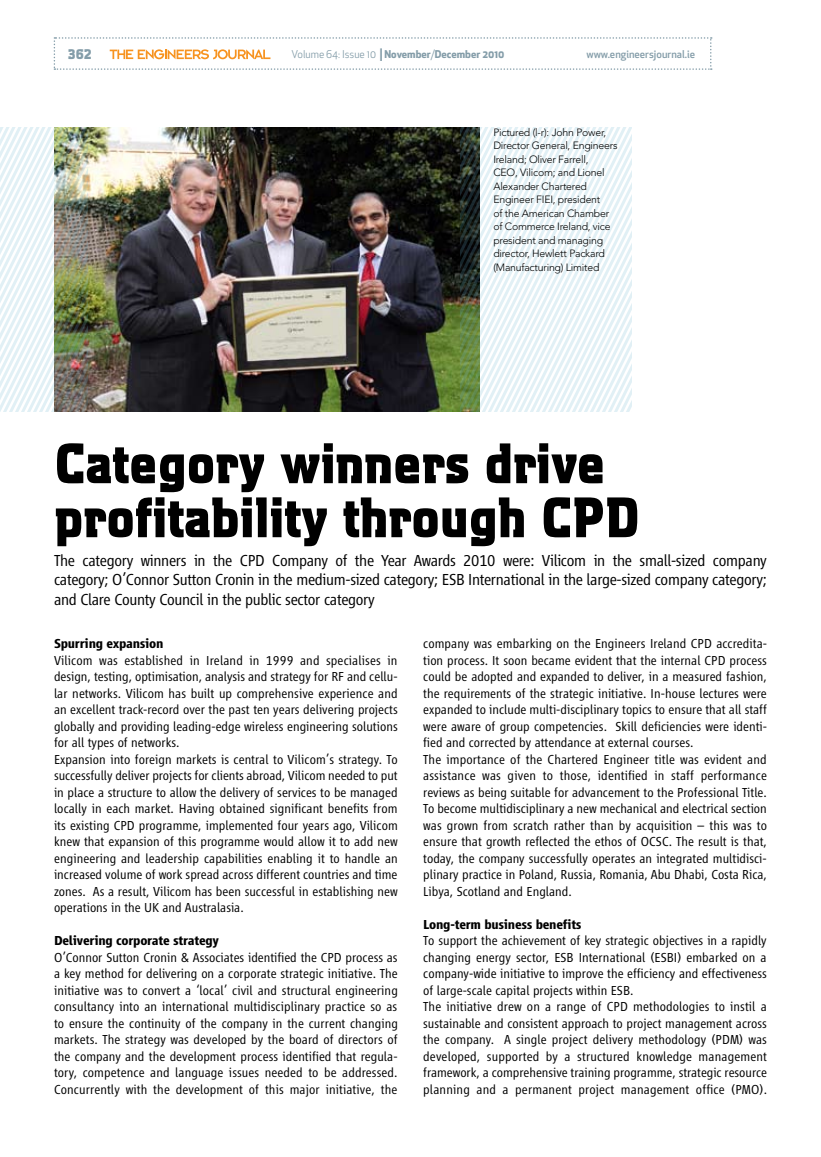
<style>
.page{position:relative;width:821px;height:1157px;background:#fff}
.page>*{position:absolute;margin:0;border:0;box-sizing:border-box;transform-origin:0 0}
.t1{font:54px/54px "Cg Aquarius No 8";letter-spacing:-.02em;color:#000}
.t2{font:300 16.5px/19.5px "Vialog LT";letter-spacing:-.02em;color:#000;text-align:justify}
.t3{font:300 13.5px/16.5px "Vialog LT";color:#000}
.t4{font:700 13.5px "Vialog LT";letter-spacing:-.02em;color:#000}
.t5{font:13.5px "Cg Aquarius No 8";color:#849da9}
.t6{font:300 10.5px/13.5px "Avenir";letter-spacing:-.02em;color:#000}
.t7{font:700 10.5px "Apex New";color:#849da9}
.t8{font:500 10.5px "Apex New";color:#849da9}
.s1{font-weight:400}
.s2{font-size:16.8px}
</style>
<div class="page">
<svg style="left:54px;top:37px;width:657px;height:33px"></svg>
<img style="left:88px;top:128px;width:373px;height:283px">
<img style="left:0;top:128px;width:88px;height:283px">
<svg style="left:461px;top:128px;width:171px;height:283px"></svg>
<p class="t5" style="left:68px;top:47px;width:25px">362</p>
<p class="t7" style="left:291px;top:46px;width:214px"><span class="s1">Volume 64: Issue 10</span> <span class="s2">I</span> November<span class="s1">/</span>December 2010</p>
<p class="t8" style="left:586px;top:47px;width:110px">www.engineersjournal.ie</p>
<p class="t6" style="left:493px;top:125px;width:126px">Pictured (l-r): John Power,<br>Director General, Engineers<br>Ireland; Oliver Farrell,<br>CEO, Vilicom; and Lionel<br>Alexander Chartered<br>Engineer FIEI, president<br>of the American Chamber of Commerce Ireland, vice president and managing director, Hewlett Packard (Manufacturing) Limited</p>
<h1 class="t1" style="left:54px;top:437px;width:587px">Category winners drive profitability through CPD</h1>
<p class="t2" style="left:54px;top:550px;width:714px">The category winners in the CPD Company of the Year Awards 2010 were: Vilicom in the small-sized company category; O’Connor Sutton Cronin in the medium-sized category; ESB International in the large-sized company category; and Clare County Council in the public sector category</p>
<p class="t4" style="left:54px;top:636px;width:111px">Spurring expansion</p>
<p class="t3" style="left:54px;top:652px;width:345px">Vilicom was established in Ireland in 1999 and specialises in design, testing, optimisation, analysis and strategy for RF and cellu&shy;lar networks. Vilicom has built up comprehensive experience and an excellent track-record over the past ten years delivering projects globally and providing leading-edge wireless engineering solutions for all types of networks.<br>Expansion into foreign markets is central to Vilicom’s strategy. To successfully deliver projects for clients abroad, Vilicom needed to put in place a structure to allow the delivery of services to be managed locally in each market. Having obtained significant benefits from its existing CPD programme, implemented four years ago, Vilicom knew that expansion of this programme would allow it to add new engineering and leadership capabilities enabling it to handle an increased volume of work spread across different countries and time zones. As a result, Vilicom has been successful in establishing new operations in the UK and Australasia.</p>
<p class="t4" style="left:54px;top:933px;width:166px">Delivering corporate strategy</p>
<p class="t3" style="left:54px;top:949px;width:345px;text-align:justify">O’Connor Sutton Cronin &amp; Associates identified the CPD process as a key method for delivering on a corporate strategic initiative. The initiative was to convert a ‘local’ civil and structural engineering consultancy into an international multidisciplinary practice so as to ensure the continuity of the company in the current changing markets. The strategy was developed by the board of directors of the company and the development process identified that regula&shy;tory, competence and language issues needed to be addressed.<br>Concurrently with the development of this major initiative, the</p>
<p class="t3" style="left:423px;top:635px;width:345px">company was embarking on the Engineers Ireland CPD accredita&shy;tion process. It soon became evident that the internal CPD process could be adopted and expanded to deliver, in a measured fashion, the requirements of the strategic initiative. In-house lectures were expanded to include multi-disciplinary topics to ensure that all staff were aware of group competencies. Skill deficiencies were identi&shy;fied and corrected by attendance at external courses.<br>The importance of the Chartered Engineer title was evident and assistance was given to those, identified in staff performance reviews as being suitable for advancement to the Professional Title.<br>To become multidisciplinary a new mechanical and electrical section was grown from scratch rather than by acquisition – this was to ensure that growth reflected the ethos of OCSC. The result is that, today, the company successfully operates an integrated multidisci&shy;plinary practice in Poland, Russia, Romania, Abu Dhabi, Costa Rica, Libya, Scotland and England.</p>
<p class="t4" style="left:423px;top:916px;width:160px">Long-term business benefits</p>
<p class="t3" style="left:423px;top:932px;width:345px">To support the achievement of key strategic objectives in a rapidly changing energy sector, ESB International (ESBI) embarked on a company-wide initiative to improve the efficiency and effectiveness of large-scale capital projects within ESB.<br>The initiative drew on a range of CPD methodologies to instil a sustainable and consistent approach to project management across the company. A single project delivery methodology (PDM) was developed, supported by a structured knowledge management framework, a comprehensive training programme, strategic resource planning and a permanent project management office (PMO).</p>
</div>
